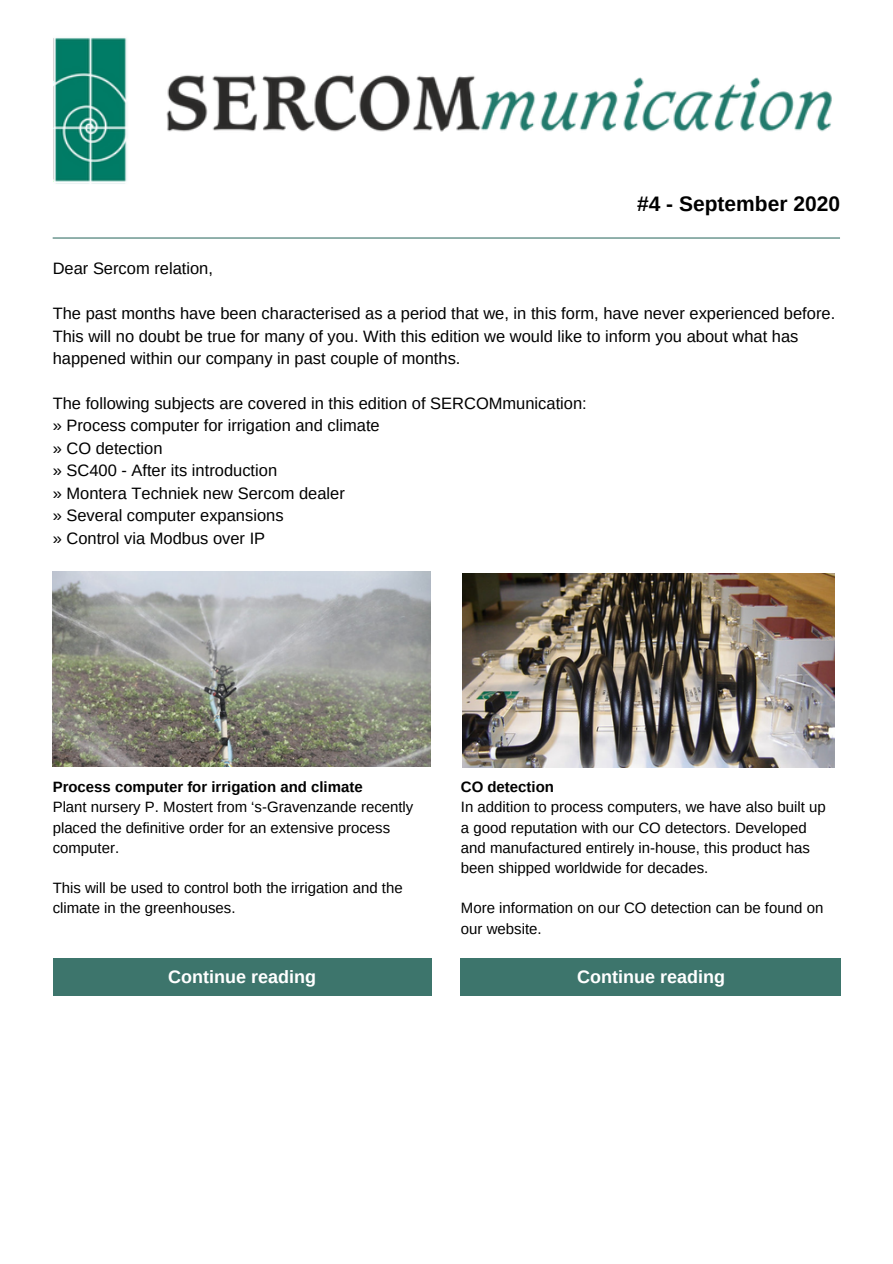
<style>
.page{position:relative;width:893px;height:1264px;background:#fff}
.page>*{position:absolute;margin:0;border:0;box-sizing:border-box;transform-origin:0 0}
.t1{font:700 21px "Arimo";color:#000}
.t2{font:700 18px "Arimo";color:#fff}
.t3{font:16.5px/22.5px "Arimo";color:#000}
.t4{font:15px/20.2px "Arimo";color:#000}
.t5{font:700 15px "Arimo";color:#000}
</style>
<div class="page">
<hr style="left:53px;top:237px;width:787px;height:1px;background:#3d756c">
<img style="left:53px;top:571px;width:377px;height:195px">
<div style="left:53px;top:958px;width:378px;height:37px;background:#3d756c"></div>
<img style="left:462px;top:574px;width:372px;height:193px">
<div style="left:461px;top:958px;width:379px;height:37px;background:#3d756c"></div>
<img style="left:53px;top:37px;width:779px;height:147px">
<p class="t1" style="left:637px;top:192px;width:204px">#4 - September 2020</p>
<p class="t3" style="left:53px;top:257px;width:162px">Dear Sercom relation,</p>
<p class="t3" style="left:53px;top:302px;width:784px">The past months have been characterised as a period that we, in this form, have never experienced before.<br>This will no doubt be true for many of you. With this edition we would like to inform you about what has happened within our company in past couple of months.</p>
<p class="t3" style="left:53px;top:392px;width:535px">The following subjects are covered in this edition of SERCOMmunication: » Process computer for irrigation and climate<br>» CO detection<br>» SC400 - After its introduction<br>» Montera Techniek new Sercom dealer<br>» Several computer expansions<br>» Control via Modbus over IP</p>
<p class="t5" style="left:53px;top:778px;width:311px">Process computer for irrigation and climate</p>
<p class="t4" style="left:53px;top:797px;width:362px">Plant nursery P. Mostert from ‘s-Gravenzande recently placed the definitive order for an extensive process computer.</p>
<p class="t4" style="left:53px;top:877px;width:351px">This will be used to control both the irrigation and the climate in the greenhouses.</p>
<p class="t5" style="left:461px;top:778px;width:95px">CO detection</p>
<p class="t4" style="left:461px;top:797px;width:366px">In addition to process computers, we have also built up a good reputation with our CO detectors. Developed and manufactured entirely in-house, this product has been shipped worldwide for decades.</p>
<p class="t4" style="left:461px;top:898px;width:364px">More information on our CO detection can be found on our website.</p>
<p class="t2" style="left:168px;top:966px;width:149px">Continue reading</p>
<p class="t2" style="left:577px;top:966px;width:149px">Continue reading</p>
</div>
